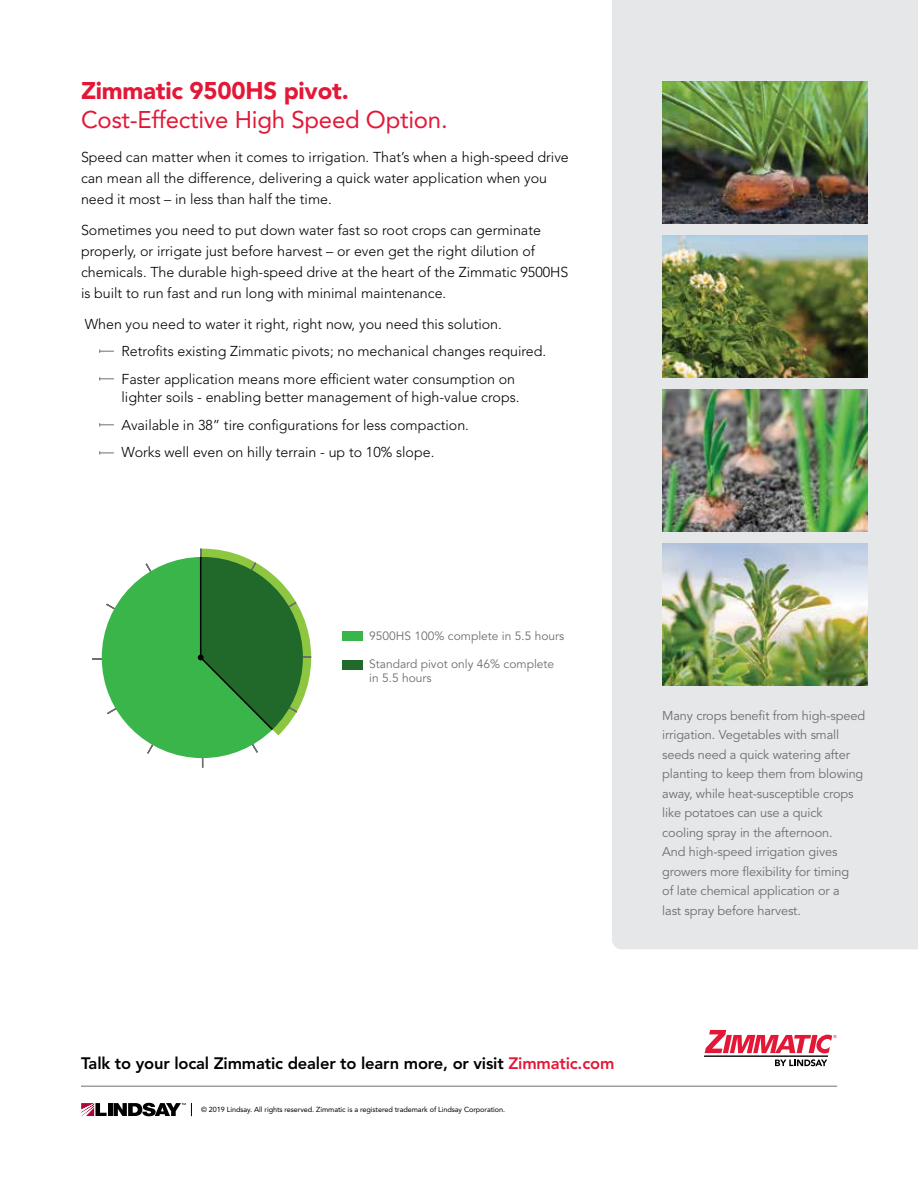
<style>
.page{position:relative;width:918px;height:1188px;background:#fff}
.page>*{position:absolute;margin:0;border:0;box-sizing:border-box;transform-origin:0 0}
.t1{font:24px "Avenir LT Std";letter-spacing:-.01em;color:#e31837}
.t2{font:900 24px "Avenir LT Std";letter-spacing:-.01em;color:#e31837}
.t3{font:800 16.5px "Avenir LT Std";letter-spacing:-.01em;color:#000}
.t4{font:300 14.25px/21px "Avenir LT Std";color:#000}
.t5{font:12.75px/19.5px "Avenir LT Std";letter-spacing:-.01em;color:#6d6e71}
.t6{font:12px/14.4px "Avenir LT Std";color:#6d6e71}
.t7{font:7.35px "Avenir LT Std";letter-spacing:-.01em;color:#000}
.s1{color:#e31837}
</style>
<div class="page">
<hr style="left:81px;top:1086px;width:756px;height:1px;background:#6d6e71">
<svg style="left:775px;top:1059px;width:52px;height:7px"></svg>
<hr style="left:704px;top:1055px;width:124px;height:2px;background:#000">
<svg style="left:705px;top:1030px;width:132px;height:23px"></svg>
<svg style="left:81px;top:1103px;width:26px;height:13px"></svg>
<hr style="left:108px;top:1103px;width:4px;height:13px;background:#000">
<svg style="left:114px;top:1103px;width:78px;height:13px"></svg>
<svg style="left:99px;top:349px;width:15px;height:4px"></svg>
<svg style="left:99px;top:377px;width:15px;height:4px"></svg>
<svg style="left:99px;top:423px;width:15px;height:4px"></svg>
<svg style="left:99px;top:451px;width:15px;height:4px"></svg>
<div style="left:612px;top:0;width:306px;height:949px;background:#e6e7e8"></div>
<img style="left:662px;top:81px;width:206px;height:142px">
<img style="left:662px;top:389px;width:206px;height:143px">
<img style="left:662px;top:235px;width:206px;height:142px">
<img style="left:662px;top:544px;width:206px;height:142px">
<svg style="left:92px;top:548px;width:220px;height:220px"></svg>
<div style="left:102px;top:557px;width:201px;height:201px;background:#39b54a;border-radius:50%"></div>
<div style="left:342px;top:631px;width:20px;height:10px;background:#39b54a"></div>
<div style="left:342px;top:660px;width:20px;height:10px;background:#21692a"></div>
<svg style="left:198px;top:549px;width:113px;height:186px"></svg>
<h1 class="t2" style="left:81px;top:76px;width:269px">Zimmatic 9500HS pivot.</h1>
<h1 class="t1" style="left:81px;top:105px;width:368px">Cost-Effective High Speed Option.</h1>
<p class="t4" style="left:81px;top:147px;width:489px">Speed can matter when it comes to irrigation. That’s when a high-speed drive can mean all the difference, delivering a quick water application when you need it most – in less than half the time.</p>
<p class="t4" style="left:81px;top:220px;width:489px">Sometimes you need to put down water fast so root crops can germinate properly, or irrigate just before harvest – or even get the right dilution of chemicals. The durable high-speed drive at the heart of the Zimmatic 9500HS is built to run fast and run long with minimal maintenance.</p>
<p class="t4" style="left:121px;top:310px;width:426px;line-height:27.8px;text-indent:-37px">When you need to water it right, right now, you need this solution.<br>Retrofits existing Zimmatic pivots; no mechanical changes required.<br>Faster application means more efficient water consumption on</p>
<p class="t4" style="left:121px;top:383px;width:400px;line-height:27.8px">lighter soils - enabling better management of high-value crops.<br>Available in 38” tire configurations for less compaction.<br>Works well even on hilly terrain - up to 10% slope.</p>
<p class="t6" style="left:369px;top:629px;width:197px">9500HS 100% complete in 5.5 hours</p>
<p class="t6" style="left:369px;top:657px;width:187px">Standard pivot only 46% complete in 5.5 hours</p>
<p class="t5" style="left:662px;top:706px;width:205px">Many crops benefit from high-speed irrigation. Vegetables with small seeds need a quick watering after planting to keep them from blowing away, while heat-susceptible crops like potatoes can use a quick cooling spray in the afternoon.<br>And high-speed irrigation gives growers more flexibility for timing<br>of late chemical application or a<br>last spray before harvest.</p>
<p class="t3" style="left:81px;top:1054px;width:535px">Talk to your local Zimmatic dealer to learn more, or visit <span class="s1">Zimmatic.com</span></p>
<p class="t7" style="left:201px;top:1105px;width:306px">© 2019 Lindsay. All rights reserved. Zimmatic is a registered trademark of Lindsay Corporation.</p>
</div>
